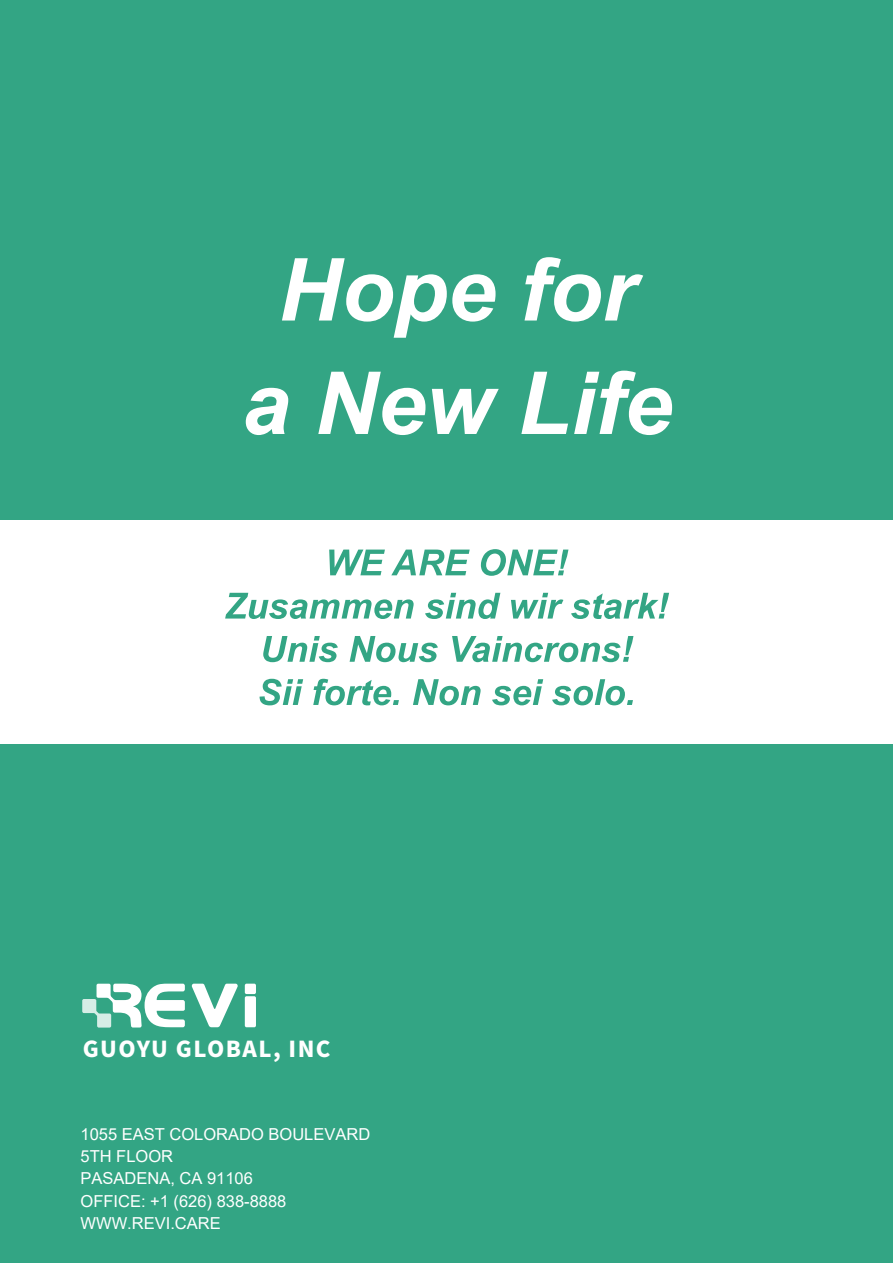
<style>
.page{position:relative;width:893px;height:1263px;background:#33a584}
.page>*{position:absolute;margin:0;border:0;box-sizing:border-box;transform-origin:0 0}
.t1{font:italic 700 87px/113.4px "Arial";color:#fff;text-align:center}
.t2{font:800 21.9px "Source Han Sans CN";letter-spacing:.065em;color:#fff}
.t3{font:16.5px/22px "Arial";color:#fff}
</style>
<div class="page">
<div style="left:0;top:520px;width:893px;height:223px;background:#fff"></div>
<svg style="left:329px;top:550px;width:56px;height:25px"></svg>
<svg style="left:391px;top:550px;width:79px;height:25px"></svg>
<svg style="left:481px;top:549px;width:87px;height:27px"></svg>
<svg style="left:225px;top:593px;width:189px;height:26px"></svg>
<svg style="left:425px;top:593px;width:75px;height:26px"></svg>
<svg style="left:511px;top:593px;width:52px;height:25px"></svg>
<svg style="left:571px;top:593px;width:98px;height:26px"></svg>
<svg style="left:263px;top:636px;width:75px;height:26px"></svg>
<svg style="left:350px;top:636px;width:88px;height:26px"></svg>
<svg style="left:452px;top:636px;width:181px;height:26px"></svg>
<svg style="left:260px;top:679px;width:43px;height:26px"></svg>
<svg style="left:313px;top:679px;width:86px;height:26px"></svg>
<svg style="left:413px;top:679px;width:68px;height:26px"></svg>
<svg style="left:492px;top:679px;width:51px;height:26px"></svg>
<svg style="left:552px;top:679px;width:81px;height:26px"></svg>
<svg style="left:191px;top:984px;width:47px;height:43px"></svg>
<div style="left:245px;top:996px;width:11px;height:31px;background:#fff;border-radius:2px"></div>
<div style="left:245px;top:984px;width:11px;height:10px;background:#fff;border-radius:2px"></div>
<svg style="left:82px;top:984px;width:103px;height:43px"></svg>
<h1 class="t1" style="left:242px;top:236px;width:432px">Hope for<br>a New Life</h1>
<h2 class="t2" style="left:83px;top:1037px;width:249px">GUOYU GLOBAL, INC</h2>
<p class="t3" style="left:81px;top:1123px;width:291px">1055 EAST COLORADO BOULEVARD<br>5TH FLOOR<br>PASADENA, CA 91106<br>OFFICE: +1 (626) 838-8888<br>WWW.REVI.CARE</p>
</div>
